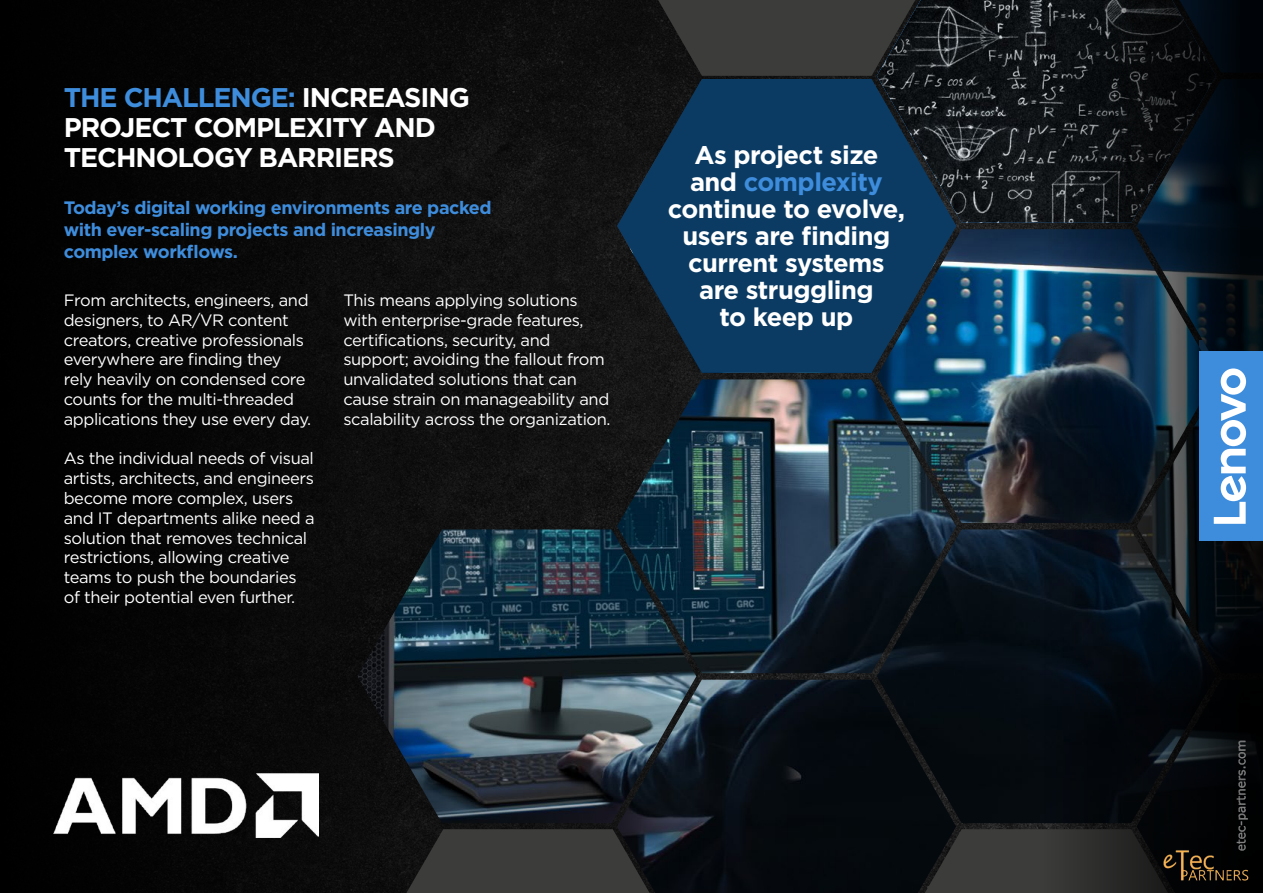
<style>
.page{position:relative;width:1263px;height:893px;background:#fff}
.page>*{position:absolute;margin:0;border:0;box-sizing:border-box;transform-origin:0 0}
.t1{font:700 27px/30px "Gotham";letter-spacing:-.04em;color:#fff}
.t2{font:700 25.5px/27px "Gotham";letter-spacing:-.02em;color:#fff;text-align:center}
.t3{font:700 18px/21.6px "Gotham";letter-spacing:-.025em;color:#3e8ddd}
.t4{font:16.5px/19.8px "Gotham";letter-spacing:-.025em;color:#fff}
.s1{color:#3e8ddd}
</style>
<div class="page">
<div style="left:0;top:0;width:830px;height:893px;background:#000"></div>
<img style="left:357px;top:0;width:687px;height:893px">
<svg style="left:658px;top:0;width:219px;height:76px;background:#373736"></svg>
<svg style="left:925px;top:829px;width:119px;height:64px;background:#343434"></svg>
<svg style="left:406px;top:829px;width:244px;height:64px;background:#353535"></svg>
<svg style="left:617px;top:79px;width:339px;height:294px;background:#0d3658"></svg>
<img style="left:877px;top:0;width:167px;height:223px">
<img style="left:53px;top:773px;width:266px;height:64px">
<svg style="left:1044px;top:0;width:219px;height:893px;background:#0f1821"></svg>
<div style="left:1199px;top:352px;width:64px;height:189px;background:#3e8ddd"></div>
<svg style="left:1214px;top:368px;width:32px;height:156px"></svg>
<img style="left:1156px;top:717px;width:93px;height:164px">
<h1 class="t1" style="left:64px;top:82px;width:408px"><span class="s1">THE CHALLENGE:</span> INCREASING<br>PROJECT COMPLEXITY AND<br>TECHNOLOGY BARRIERS</h1>
<p class="t3" style="left:64px;top:197px;width:429px">Today’s digital working environments are packed with ever-scaling projects and increasingly complex workflows.</p>
<p class="t4" style="left:64px;top:290px;width:249px">From architects, engineers, and designers, to AR/VR content creators, creative professionals everywhere are finding they rely heavily on condensed core counts for the multi-threaded applications they use every day.</p>
<p class="t4" style="left:64px;top:448px;width:252px">As the individual needs of visual artists, architects, and engineers become more complex, users and IT departments alike need a solution that removes technical restrictions, allowing creative teams to push the boundaries of their potential even further.</p>
<p class="t4" style="left:343px;top:290px;width:269px">This means applying solutions with enterprise-grade features, certifications, security, and support; avoiding the fallout from unvalidated solutions that can cause strain on manageability and scalability across the organization.</p>
<h2 class="t2" style="left:668px;top:141px;width:239px">As project size and <span class="s1">complexity </span>continue to evolve, users are finding current systems are struggling<br>to keep up</h2>
</div>
